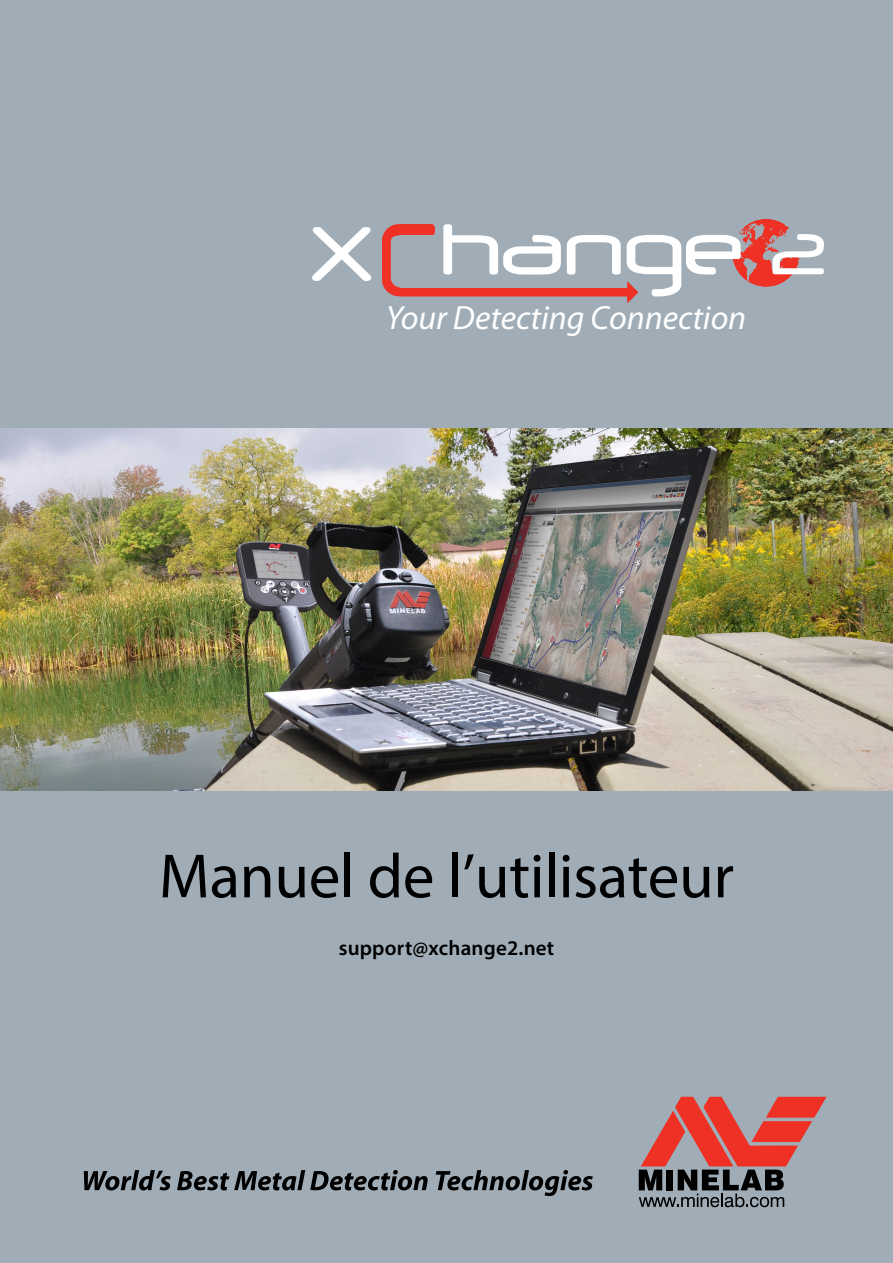
<style>
.page{position:relative;width:893px;height:1263px;background:#a0adb7}
.page>*{position:absolute;margin:0;border:0;box-sizing:border-box;transform-origin:0 0}
.t1{font:63px "Myriad Pro";letter-spacing:-.005em;color:#000}
.t2{font:italic 33.75px "Myriad Pro";color:#fff}
.t3{font:600 21px "Myriad Pro";letter-spacing:.01em;color:#000}
</style>
<div class="page">
<img style="left:0;top:429px;width:892px;height:361px">
<svg style="left:639px;top:1097px;width:188px;height:110px;background:#a76c6d"></svg>
<svg style="left:84px;top:1170px;width:87px;height:20px;background:#565d63"></svg>
<svg style="left:177px;top:1170px;width:251px;height:20px;background:#5b6368"></svg>
<svg style="left:436px;top:1170px;width:157px;height:26px;background:#6a7279"></svg>
<svg style="left:312px;top:227px;width:59px;height:54px"></svg>
<svg style="left:382px;top:219px;width:442px;height:84px"></svg>
<div style="left:43px;top:844px;width:807px;height:59px;background:#a0adb7"></div>
<p class="t2" style="left:386px;top:296px;width:362px">Your Detecting Connection</p>
<h1 class="t1" style="left:159px;top:837px;width:577px">Manuel de l’utilisateur</h1>
<p class="t3" style="left:339px;top:934px;width:217px">support@xchange2.net</p>
</div>
